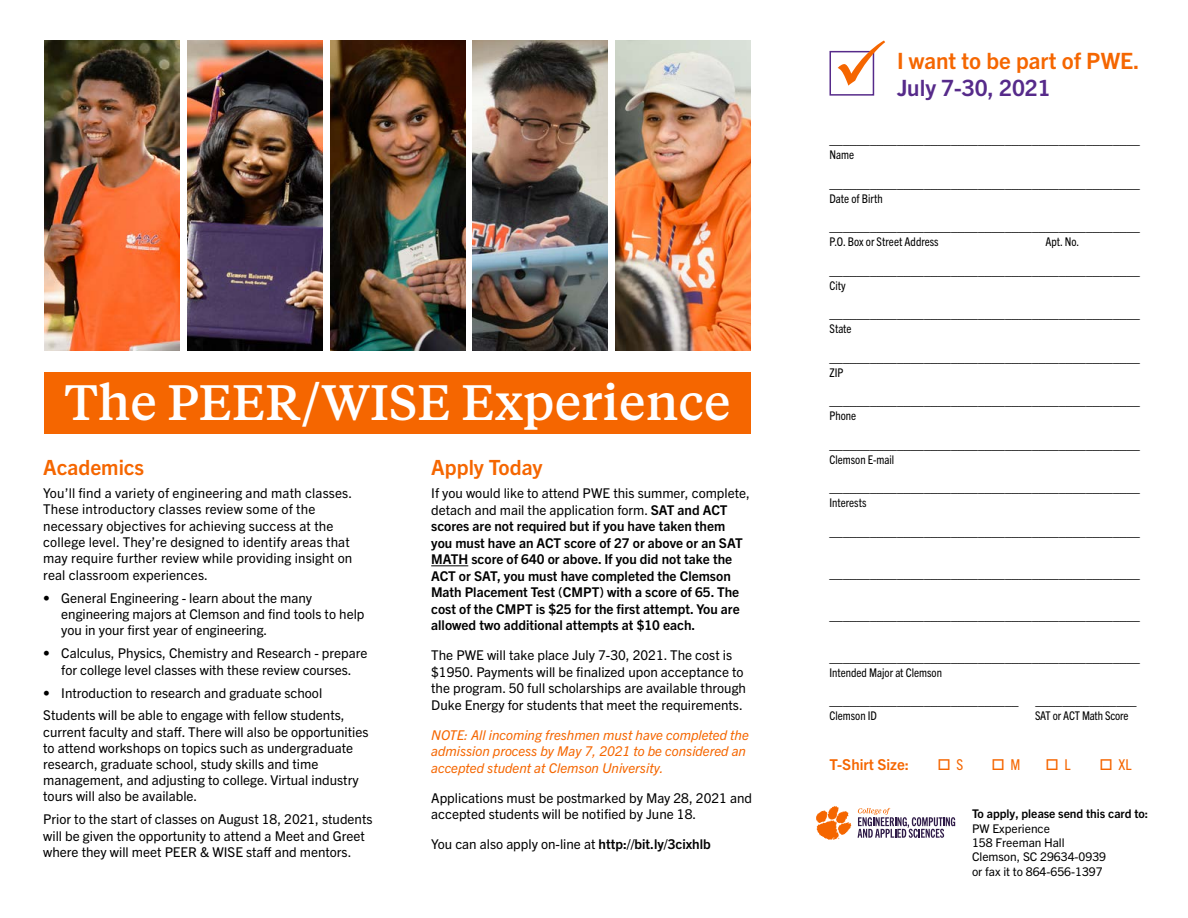
<style>
.page{position:relative;width:1188px;height:918px;background:#fff}
.page>*{position:absolute;margin:0;border:0;box-sizing:border-box;transform-origin:0 0}
.t1{font:500 49.5px "Tiempos Text";color:#fff}
.t2{font:700 22.5px "Trade Gothic Next LT Pro";color:#f56600}
.t3{font:700 22.5px "Trade Gothic Next LT Pro";color:#562a8a}
.t4{font:700 21px "Trade Gothic Next LT Pro";color:#f56600}
.t5{font:condensed 15px "Trade Gothic Next LT Pro";color:#000}
.t6{font:700 15px "Trade Gothic Next LT Pro";color:#f56600}
.t7{font:condensed 15px "Trade Gothic Next LT Pro";color:#f56600}
.t8{font:13.5px/16.2px "Trade Gothic Next LT Pro";color:#000}
.t9{font:700 13.5px/16.5px "Trade Gothic Next LT Pro";color:#000}
.t10{font:italic 13.5px/16.5px "Trade Gothic Next LT Pro";color:#f56600}
.t11{font:condensed 12px "Trade Gothic Next LT Pro";color:#000}
.t12{font:12px "Trade Gothic Next LT Pro";color:#000}
.t13{font:700 12px/14.4px "Trade Gothic Next LT Pro";color:#000}
.s1{font-weight:400}
.s2{font-weight:700}
</style>
<div class="page">
<div style="left:830px;top:51px;width:44px;height:45px;border:2px solid #562a8a"></div>
<svg style="left:838px;top:40px;width:47px;height:46px"></svg>
<hr style="left:431px;top:565px;width:37px;height:1px;background:#000">
<svg style="left:858px;top:808px;width:97px;height:30px"></svg>
<svg style="left:816px;top:806px;width:35px;height:34px"></svg>
<img style="left:44px;top:40px;width:135px;height:311px">
<img style="left:187px;top:41px;width:135px;height:310px">
<img style="left:473px;top:41px;width:135px;height:310px">
<img style="left:616px;top:41px;width:135px;height:310px">
<img style="left:330px;top:41px;width:135px;height:310px">
<div style="left:44px;top:373px;width:707px;height:61px;background:#f56600"></div>
<p class="t1" style="left:64px;top:369px;width:668px">The PEER/WISE Experience</p>
<p class="t4" style="left:43px;top:453px;width:102px">Academics</p>
<p class="t8" style="left:43px;top:484px;width:311px">You’ll find a variety of engineering and math classes.<br>These introductory classes review some of the necessary objectives for achieving success at the college level. They’re designed to identify areas that may require further review while providing insight on real classroom experiences.</p>
<p class="t8" style="left:61px;top:589px;width:305px;text-indent:-18px">• General Engineering - learn about the many engineering majors at Clemson and find tools to help you in your first year of engineering.</p>
<p class="t8" style="left:43px;top:644px;width:326px;text-align:center">• Calculus, Physics, Chemistry and Research - prepare for college level classes with these review courses.</p>
<p class="t8" style="left:43px;top:684px;width:281px">• Introduction to research and graduate school</p>
<p class="t8" style="left:43px;top:707px;width:327px">Students will be able to engage with fellow students, current faculty and staff. There will also be opportunities to attend workshops on topics such as undergraduate research, graduate school, study skills and time management, and adjusting to college. Virtual industry tours will also be available.</p>
<p class="t8" style="left:43px;top:811px;width:331px">Prior to the start of classes on August 18, 2021, students will be given the opportunity to attend a Meet and Greet where they will meet PEER &amp; WISE staff and mentors.</p>
<p class="t4" style="left:431px;top:453px;width:113px">Apply Today</p>
<p class="t9" style="left:431px;top:484px;width:320px"><span class="s1">If you would like to attend PWE this summer, complete, detach and mail the application form.</span> SAT and ACT scores are not required but if you have taken them<br>you must have an ACT score of 27 or above or an SAT MATH score of 640 or above. If you did not take the ACT or SAT, you must have completed the Clemson Math Placement Test (CMPT) with a score of 65. The cost of the CMPT is $25 for the first attempt. You are allowed two additional attempts at $10 each.</p>
<p class="t8" style="left:431px;top:646px;width:316px">The PWE will take place July 7-30, 2021. The cost is $1950. Payments will be finalized upon acceptance to the program. 50 full scholarships are available through Duke Energy for students that meet the requirements.</p>
<p class="t10" style="left:431px;top:726px;width:319px">NOTE: All incoming freshmen must have completed the admission process by May 7, 2021 to be considered an accepted student at Clemson University.</p>
<p class="t8" style="left:431px;top:789px;width:322px">Applications must be postmarked by May 28, 2021 and accepted students will be notified by June 18.</p>
<p class="t8" style="left:431px;top:836px;width:281px">You can also apply on-line at <span class="s2">http://bit.ly/3cixhlb</span></p>
<p class="t2" style="left:897px;top:45px;width:244px">I want to be part of PWE.</p>
<p class="t3" style="left:897px;top:72px;width:155px">July 7-30, 2021</p>
<p class="t5" style="left:830px;top:129px;width:312px">______________________________________________</p>
<p class="t11" style="left:830px;top:147px;width:26px">Name</p>
<p class="t5" style="left:830px;top:172px;width:312px">______________________________________________</p>
<p class="t11" style="left:830px;top:190px;width:55px">Date of Birth</p>
<p class="t5" style="left:830px;top:216px;width:312px">______________________________________________</p>
<p class="t11" style="left:830px;top:234px;width:111px">P.O. Box or Street Address</p>
<p class="t11" style="left:1046px;top:234px;width:35px">Apt. No.</p>
<p class="t5" style="left:830px;top:259px;width:312px">______________________________________________</p>
<p class="t11" style="left:830px;top:277px;width:18px">City</p>
<p class="t5" style="left:830px;top:303px;width:312px">______________________________________________</p>
<p class="t11" style="left:830px;top:321px;width:24px">State</p>
<p class="t5" style="left:830px;top:346px;width:312px">______________________________________________</p>
<p class="t11" style="left:830px;top:364px;width:15px">ZIP</p>
<p class="t5" style="left:830px;top:390px;width:312px">______________________________________________</p>
<p class="t11" style="left:830px;top:408px;width:28px">Phone</p>
<p class="t5" style="left:830px;top:433px;width:312px">______________________________________________</p>
<p class="t11" style="left:830px;top:451px;width:66px">Clemson E-mail</p>
<p class="t5" style="left:830px;top:477px;width:312px">______________________________________________</p>
<p class="t11" style="left:830px;top:495px;width:39px">Interests</p>
<p class="t5" style="left:830px;top:520px;width:312px">______________________________________________</p>
<p class="t5" style="left:830px;top:562px;width:312px">______________________________________________</p>
<p class="t5" style="left:830px;top:604px;width:312px">______________________________________________</p>
<p class="t5" style="left:830px;top:646px;width:312px">______________________________________________</p>
<p class="t11" style="left:830px;top:664px;width:114px">Intended Major at Clemson</p>
<p class="t5" style="left:830px;top:690px;width:309px">____________________________ _______________</p>
<p class="t11" style="left:830px;top:708px;width:49px">Clemson ID</p>
<p class="t11" style="left:1035px;top:708px;width:95px">SAT or ACT Math Score</p>
<p class="t6" style="left:830px;top:754px;width:81px">T-Shirt Size:</p>
<p class="t7" style="left:938px;top:754px;width:27px">□ S</p>
<p class="t7" style="left:992px;top:754px;width:30px">□ M</p>
<p class="t7" style="left:1046px;top:754px;width:27px">□ L</p>
<p class="t7" style="left:1100px;top:754px;width:34px">□ XL</p>
<p class="t13" style="left:972px;top:806px;width:178px">To apply, please send this card to:<br><span class="s1">PW Experience</span></p>
<p class="t12" style="left:972px;top:834px;width:94px">158 Freeman Hall</p>
<p class="t12" style="left:972px;top:849px;width:136px">Clemson, SC 29634-0939</p>
<p class="t12" style="left:972px;top:863px;width:132px">or fax it to 864-656-1397</p>
</div>
